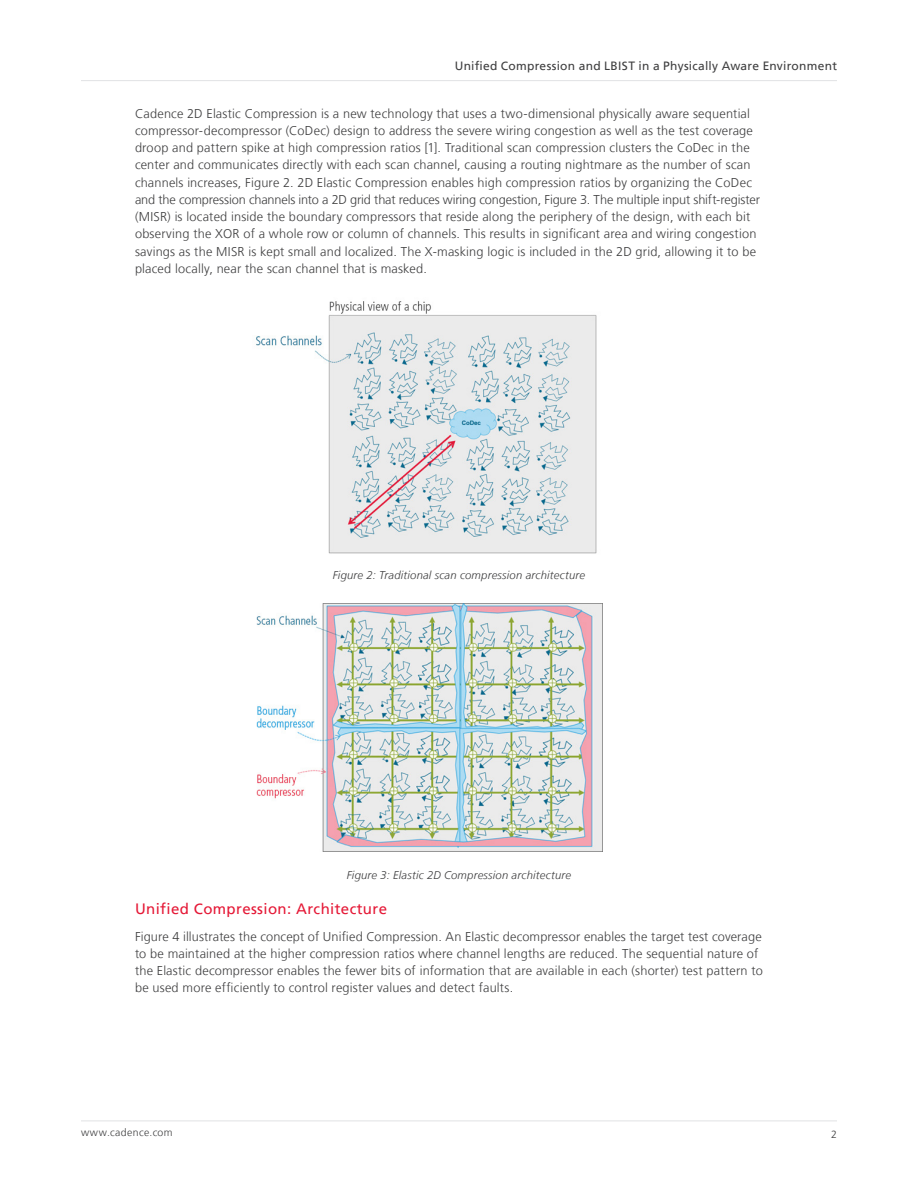
<style>
.page{position:relative;width:918px;height:1188px;background:#fff}
.page>*{position:absolute;margin:0;border:0;box-sizing:border-box;transform-origin:0 0}
.Body_Header_A{font:15px "Frutiger LT";letter-spacing:.025em;color:#e51836}
.Body{font:300 12.75px/17.2px "Frutiger LT";letter-spacing:.015em;color:#3e3e3f}
.t1{font:12px "Frutiger LT";letter-spacing:.02em;color:#3e3e3f}
.t2{font:italic 300 11.25px "Frutiger LT";letter-spacing:.02em;color:#3e3e3f}
.t3{font:300 10.5px "Frutiger LT";letter-spacing:.04em;color:#3e3e3f}
</style>
<div class="page">
<img style="left:256px;top:301px;width:341px;height:253px">
<img style="left:256px;top:603px;width:346px;height:249px">
<hr style="left:81px;top:1121px;width:756px;height:1px;background:#e1e2e4">
<hr style="left:81px;top:80px;width:756px;height:1px;background:#e1e2e4">
<p class="t1" style="left:455px;top:59px;width:384px">Unified Compression and LBIST in a Physically Aware Environment</p>
<p class="Body" style="left:135px;top:105px;width:627px">Cadence 2D Elastic Compression is a new technology that uses a two-dimensional physically aware sequential compressor-decompressor (CoDec) design to address the severe wiring congestion as well as the test coverage droop and pattern spike at high compression ratios [1]. Traditional scan compression clusters the CoDec in the center and communicates directly with each scan channel, causing a routing nightmare as the number of scan channels increases, Figure 2. 2D Elastic Compression enables high compression ratios by organizing the CoDec and the compression channels into a 2D grid that reduces wiring congestion, Figure 3. The multiple input shift-register (MISR) is located inside the boundary compressors that reside along the periphery of the design, with each bit observing the XOR of a whole row or column of channels. This results in significant area and wiring congestion savings as the MISR is kept small and localized. The X-masking logic is included in the 2D grid, allowing it to be placed locally, near the scan channel that is masked.</p>
<p class="t2" style="left:333px;top:568px;width:254px">Figure 2: Traditional scan compression architecture</p>
<p class="t2" style="left:347px;top:868px;width:226px">Figure 3: Elastic 2D Compression architecture</p>
<p class="Body_Header_A" style="left:135px;top:900px;width:254px">Unified Compression: Architecture</p>
<p class="Body" style="left:135px;top:928px;width:629px">Figure 4 illustrates the concept of Unified Compression. An Elastic decompressor enables the target test coverage to be maintained at the higher compression ratios where channel lengths are reduced. The sequential nature of the Elastic decompressor enables the fewer bits of information that are available in each (shorter) test pattern to be used more efficiently to control register values and detect faults.</p>
<p class="t3" style="left:81px;top:1127px;width:93px">www.cadence.com</p>
<p class="t3" style="left:831px;top:1128px;width:7px">2</p>
</div>
